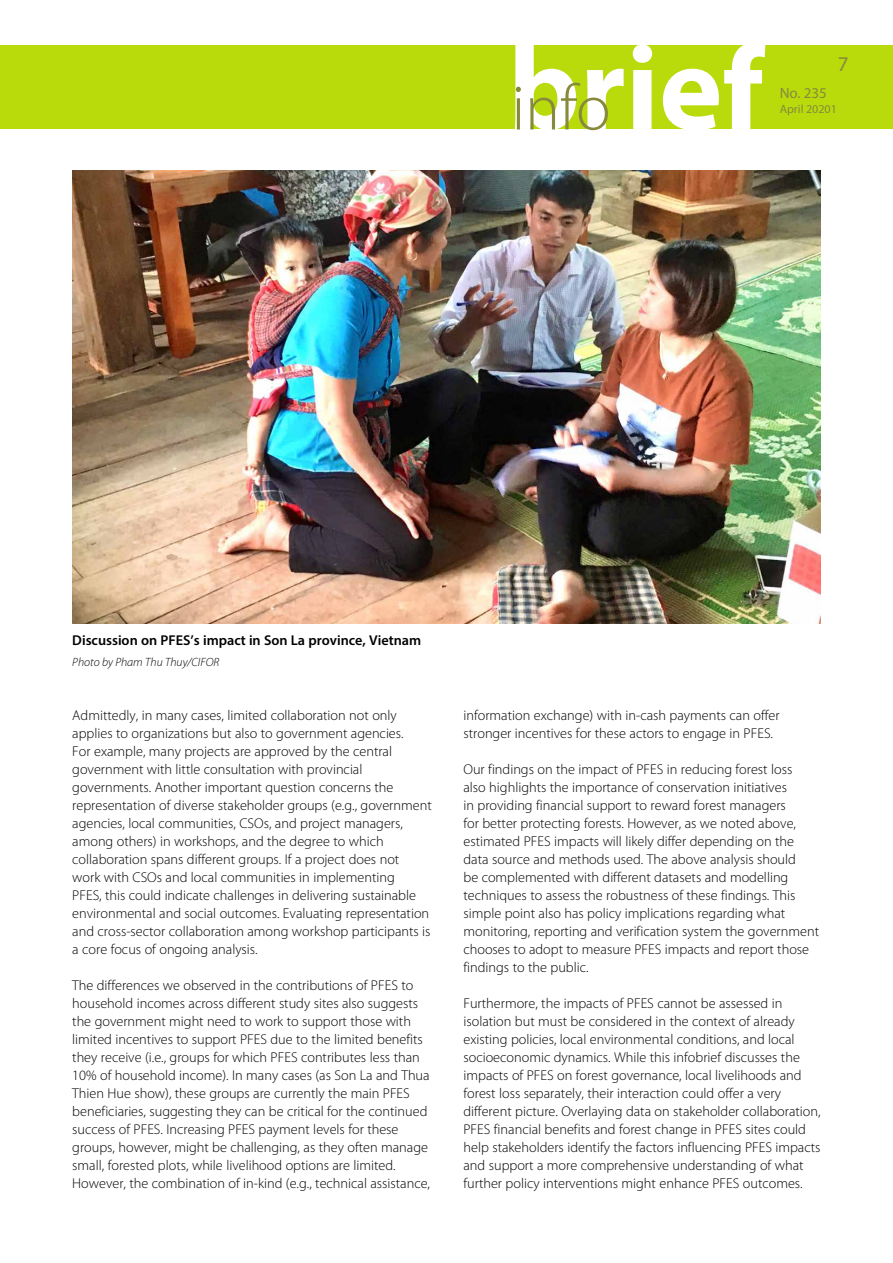
<style>
.page{position:relative;width:893px;height:1263px;background:#fff}
.page>*{position:absolute;margin:0;border:0;box-sizing:border-box;transform-origin:0 0}
.t1{font:21px "Myriad Pro";color:#878a3b}
.t2{font:15px "Myriad Pro";color:#878a3b}
.t3{font:300 14.25px/18px "Myriad Pro";color:#000}
.t4{font:600 14.25px "Myriad Pro";color:#000}
.t5{font:italic 300 12px "Myriad Pro";color:#000}
.t6{font:12px "Myriad Pro";color:#878a3b}
</style>
<div class="page">
<div style="left:0;top:45px;width:893px;height:84px;background:#b9db0c"></div>
<svg style="left:515px;top:45px;width:250px;height:85px"></svg>
<img style="left:72px;top:170px;width:749px;height:454px">
<h1 class="t1" style="left:838px;top:51px;width:12px">7</h1>
<p class="t2" style="left:780px;top:84px;width:49px">No. 235</p>
<p class="t6" style="left:780px;top:102px;width:59px">April 20201</p>
<p class="t4" style="left:72px;top:631px;width:350px">Discussion on PFES’s impact in Son La province, Vietnam</p>
<p class="t5" style="left:72px;top:655px;width:148px">Photo by Pham Thu Thuy/CIFOR</p>
<p class="t3" style="left:72px;top:706px;width:361px">Admittedly, in many cases, limited collaboration not only applies to organizations but also to government agencies.<br>For example, many projects are approved by the central government with little consultation with provincial governments. Another important question concerns the representation of diverse stakeholder groups (e.g., government agencies, local communities, CSOs, and project managers, among others) in workshops, and the degree to which collaboration spans different groups. If a project does not<br>work with CSOs and local communities in implementing<br>PFES, this could indicate challenges in delivering sustainable environmental and social outcomes. Evaluating representation and cross-sector collaboration among workshop participants is a core focus of ongoing analysis.</p>
<p class="t3" style="left:72px;top:976px;width:359px">The differences we observed in the contributions of PFES to household incomes across different study sites also suggests the government might need to work to support those with limited incentives to support PFES due to the limited benefits they receive (i.e., groups for which PFES contributes less than 10% of household income). In many cases (as Son La and Thua Thien Hue show), these groups are currently the main PFES beneficiaries, suggesting they can be critical for the continued success of PFES. Increasing PFES payment levels for these groups, however, might be challenging, as they often manage small, forested plots, while livelihood options are limited.<br>However, the combination of in-kind (e.g., technical assistance,</p>
<p class="t3" style="left:463px;top:706px;width:318px">information exchange) with in-cash payments can offer stronger incentives for these actors to engage in PFES.</p>
<p class="t3" style="left:463px;top:760px;width:357px">Our findings on the impact of PFES in reducing forest loss<br>also highlights the importance of conservation initiatives<br>in providing financial support to reward forest managers<br>for better protecting forests. However, as we noted above, estimated PFES impacts will likely differ depending on the data source and methods used. The above analysis should<br>be complemented with different datasets and modelling techniques to assess the robustness of these findings. This simple point also has policy implications regarding what monitoring, reporting and verification system the government chooses to adopt to measure PFES impacts and report those findings to the public.</p>
<p class="t3" style="left:463px;top:994px;width:359px">Furthermore, the impacts of PFES cannot be assessed in isolation but must be considered in the context of already existing policies, local environmental conditions, and local socioeconomic dynamics. While this infobrief discusses the impacts of PFES on forest governance, local livelihoods and forest loss separately, their interaction could offer a very different picture. Overlaying data on stakeholder collaboration, PFES financial benefits and forest change in PFES sites could help stakeholders identify the factors influencing PFES impacts and support a more comprehensive understanding of what further policy interventions might enhance PFES outcomes.</p>
</div>
